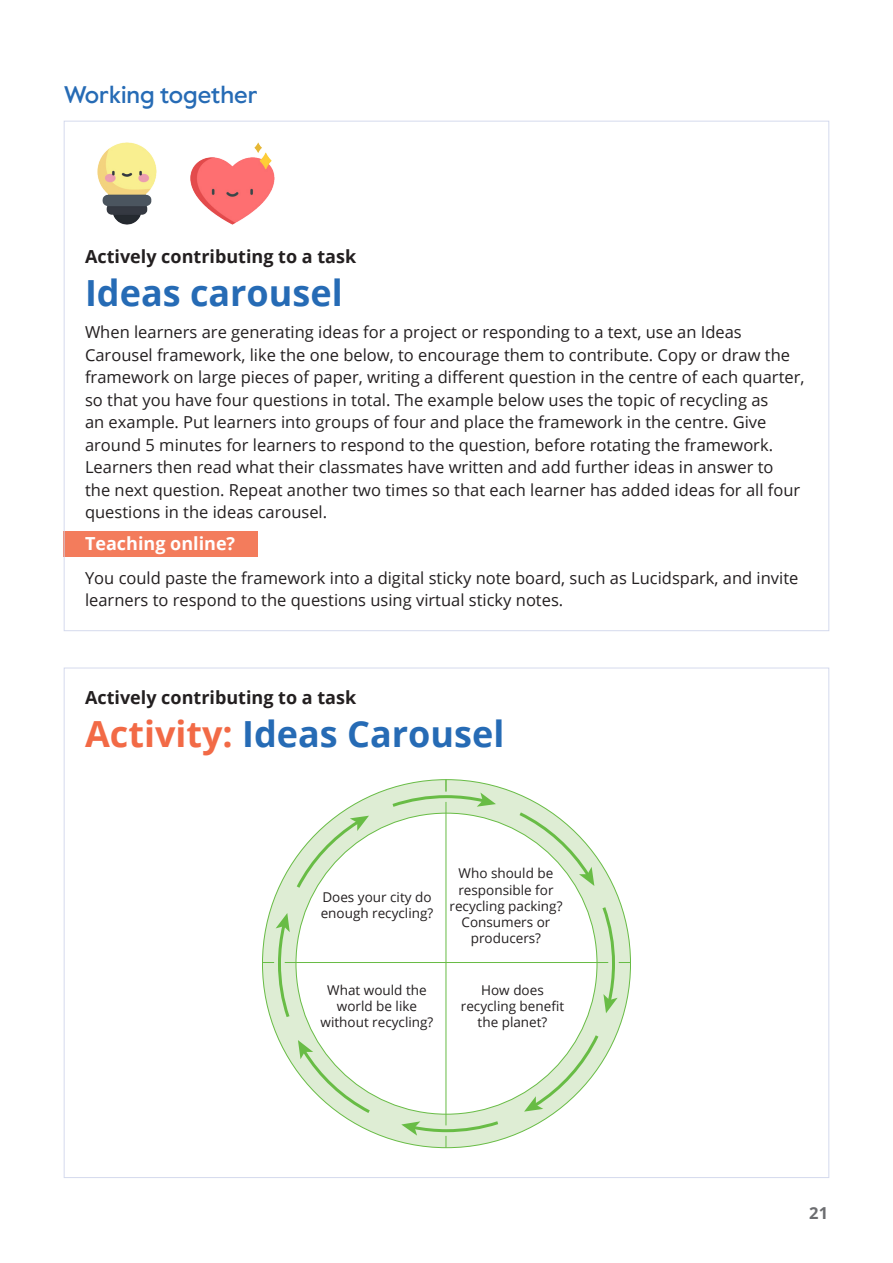
<style>
.page{position:relative;width:893px;height:1263px;background:#fff}
.page>*{position:absolute;margin:0;border:0;box-sizing:border-box;transform-origin:0 0}
.Main_heading_-_Card{font:700 36px "Open Sans";color:#266bb5}
.Subheadings{font:500 24px "Value Sans Pro";color:#266bb5}
.Subheads_-_Card{font:700 18px "Open Sans";color:#231f20}
.Subheads_-_Card-2{font:700 18px "Open Sans";color:#fff}
.Body_Text{font:16.5px/22.5px "Open Sans";color:#231f20}
.t1{font:700 16.5px "Open Sans";color:#6c6d70}
.t2{font:13.5px/16.2px "Open Sans";color:#231f20;text-align:center}
.s1{color:#f26a46}
</style>
<div class="page">
<div style="left:262px;top:780px;width:368px;height:368px;background:#deedd4;border-radius:50%"></div>
<div style="left:296px;top:813px;width:301px;height:301px;background:#fff;border-radius:50%"></div>
<svg style="left:524px;top:1032px;width:77px;height:79px"></svg>
<svg style="left:516px;top:810px;width:78px;height:76px"></svg>
<svg style="left:294px;top:816px;width:75px;height:75px"></svg>
<svg style="left:298px;top:1040px;width:75px;height:76px"></svg>
<hr style="left:446px;top:802px;width:1px;height:323px;background:#68bc45">
<svg style="left:389px;top:780px;width:107px;height:29px"></svg>
<svg style="left:401px;top:1119px;width:100px;height:29px"></svg>
<hr style="left:285px;top:962px;width:323px;height:1px;background:#68bc45">
<svg style="left:262px;top:913px;width:28px;height:107px"></svg>
<svg style="left:602px;top:904px;width:29px;height:109px"></svg>
<div style="left:64px;top:531px;width:194px;height:26px;background:#f37c5c"></div>
<img style="left:191px;top:142px;width:84px;height:83px">
<img style="left:98px;top:142px;width:59px;height:83px">
<p class="Subheadings" style="left:64px;top:80px;width:195px">Working together</p>
<p class="Subheads_-_Card" style="left:85px;top:244px;width:273px">Actively contributing to a task</p>
<p class="Main_heading_-_Card" style="left:85px;top:268px;width:259px">Ideas carousel</p>
<p class="Body_Text" style="left:85px;top:321px;width:721px">When learners are generating ideas for a project or responding to a text, use an Ideas Carousel framework, like the one below, to encourage them to contribute. Copy or draw the framework on large pieces of paper, writing a different question in the centre of each quarter, so that you have four questions in total. The example below uses the topic of recycling as<br>an example. Put learners into groups of four and place the framework in the centre. Give around 5 minutes for learners to respond to the question, before rotating the framework.<br>Learners then read what their classmates have written and add further ideas in answer to<br>the next question. Repeat another two times so that each learner has added ideas for all four questions in the ideas carousel.</p>
<p class="Subheads_-_Card-2" style="left:85px;top:531px;width:152px">Teaching online?</p>
<p class="Body_Text" style="left:85px;top:566px;width:715px">You could paste the framework into a digital sticky note board, such as Lucidspark, and invite learners to respond to the questions using virtual sticky notes.</p>
<p class="Subheads_-_Card" style="left:85px;top:684px;width:273px">Actively contributing to a task</p>
<p class="Main_heading_-_Card" style="left:85px;top:708px;width:421px"><span class="s1">Activity:</span> Ideas Carousel</p>
<p class="t2" style="left:321px;top:888px;width:114px;text-align:left">Does your city do enough recycling?</p>
<p class="t2" style="left:449px;top:865px;width:114px">Who should be responsible for recycling packing?<br>Consumers or producers?</p>
<p class="t2" style="left:321px;top:981px;width:114px">What would the world be like without recycling?</p>
<p class="t2" style="left:461px;top:981px;width:105px">How does recycling benefit the planet?</p>
<p class="t1" style="left:809px;top:1201px;width:20px">21</p>
</div>
